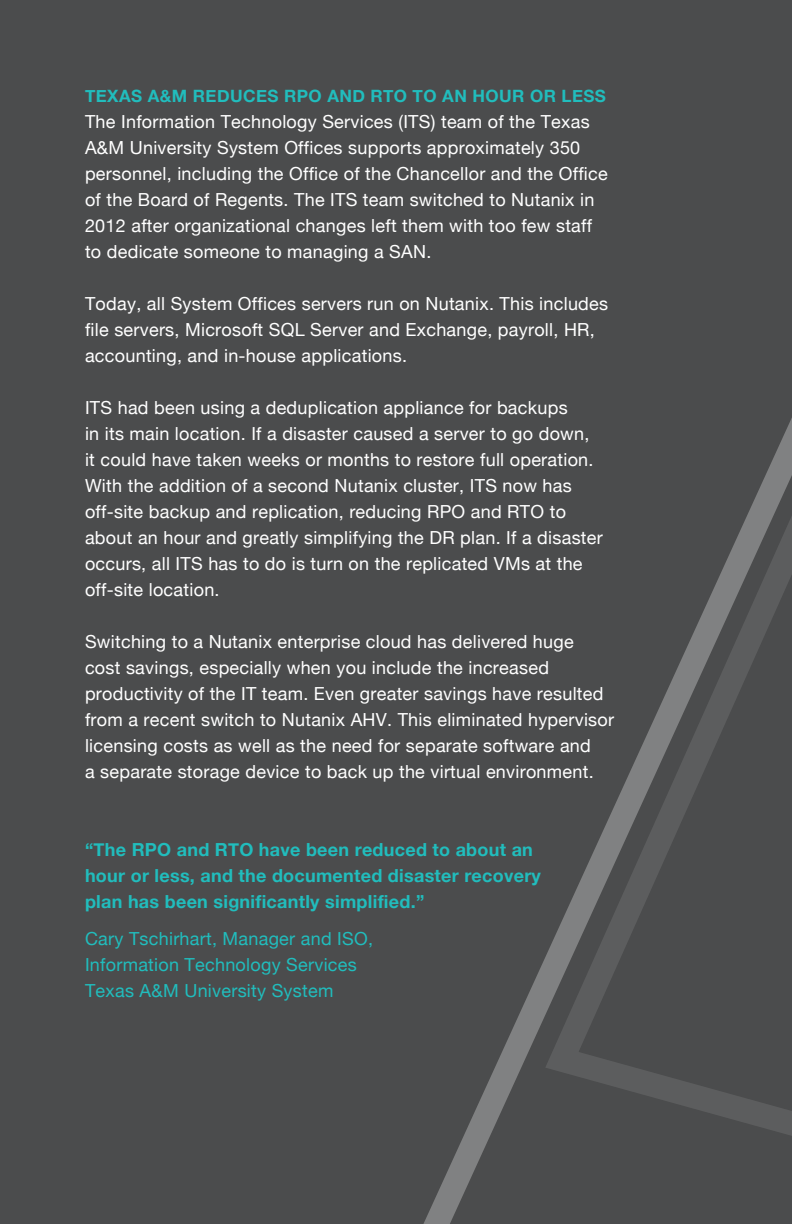
<style>
.page{position:relative;width:792px;height:1224px;background:#4b4c4d}
.page>*{position:absolute;margin:0;border:0;box-sizing:border-box;transform-origin:0 0}
.t1{font:18px/26px "Helvetica Neue";letter-spacing:.015em;color:#fff}
.t2{font:700 18px "Helvetica Neue";letter-spacing:.015em;color:#21bdbd}
.t3{font:18px "Helvetica Neue";letter-spacing:.015em;color:#21bdbd}
.t4{font:700 17px "Helvetica Neue";letter-spacing:.025em;color:#21bdbd}
</style>
<div class="page">
<svg style="left:423px;top:958px;width:122px;height:266px"></svg>
<svg style="left:545px;top:418px;width:247px;height:718px"></svg>
<p class="t4" style="left:85px;top:82px;width:522px">TEXAS A&amp;M REDUCES RPO AND RTO TO AN HOUR OR LESS</p>
<p class="t1" style="left:85px;top:109px;width:524px">The Information Technology Services (ITS) team of the Texas A&amp;M University System Offices supports approximately 350 personnel, including the Office of the Chancellor and the Office of the Board of Regents. The ITS team switched to Nutanix in 2012 after organizational changes left them with too few staff</p>
<p class="t1" style="left:85px;top:239px;width:348px">to dedicate someone to managing a SAN.</p>
<p class="t1" style="left:85px;top:291px;width:525px">Today, all System Offices servers run on Nutanix. This includes file servers, Microsoft SQL Server and Exchange, payroll, HR, accounting, and in-house applications.</p>
<p class="t1" style="left:85px;top:395px;width:484px">ITS had been using a deduplication appliance for backups</p>
<p class="t1" style="left:85px;top:421px;width:506px">in its main location. If a disaster caused a server to go down,</p>
<p class="t1" style="left:85px;top:447px;width:510px">it could have taken weeks or months to restore full operation.</p>
<p class="t1" style="left:85px;top:473px;width:488px">With the addition of a second Nutanix cluster, ITS now has off-site backup and replication, reducing RPO and RTO to</p>
<p class="t1" style="left:85px;top:525px;width:519px">about an hour and greatly simplifying the DR plan. If a disaster occurs, all ITS has to do is turn on the replicated VMs at the off-site location.</p>
<p class="t1" style="left:85px;top:629px;width:490px">Switching to a Nutanix enterprise cloud has delivered huge</p>
<p class="t1" style="left:85px;top:655px;width:465px">cost savings, especially when you include the increased</p>
<p class="t1" style="left:85px;top:681px;width:531px">productivity of the IT team. Even greater savings have resulted from a recent switch to Nutanix AHV. This eliminated hypervisor licensing costs as well as the need for separate software and</p>
<p class="t1" style="left:85px;top:759px;width:510px">a separate storage device to back up the virtual environment.</p>
<p class="t2" style="left:85px;top:835px;width:449px">“The RPO and RTO have been reduced to about an</p>
<p class="t2" style="left:85px;top:861px;width:457px">hour or less, and the documented disaster recovery</p>
<p class="t2" style="left:85px;top:887px;width:341px">plan has been significantly simplified.”</p>
<p class="t3" style="left:85px;top:926px;width:290px">Cary Tschirhart, Manager and ISO,</p>
<p class="t3" style="left:85px;top:952px;width:273px">Information Technology Services</p>
<p class="t3" style="left:85px;top:978px;width:250px">Texas A&amp;M University System</p>
</div>
